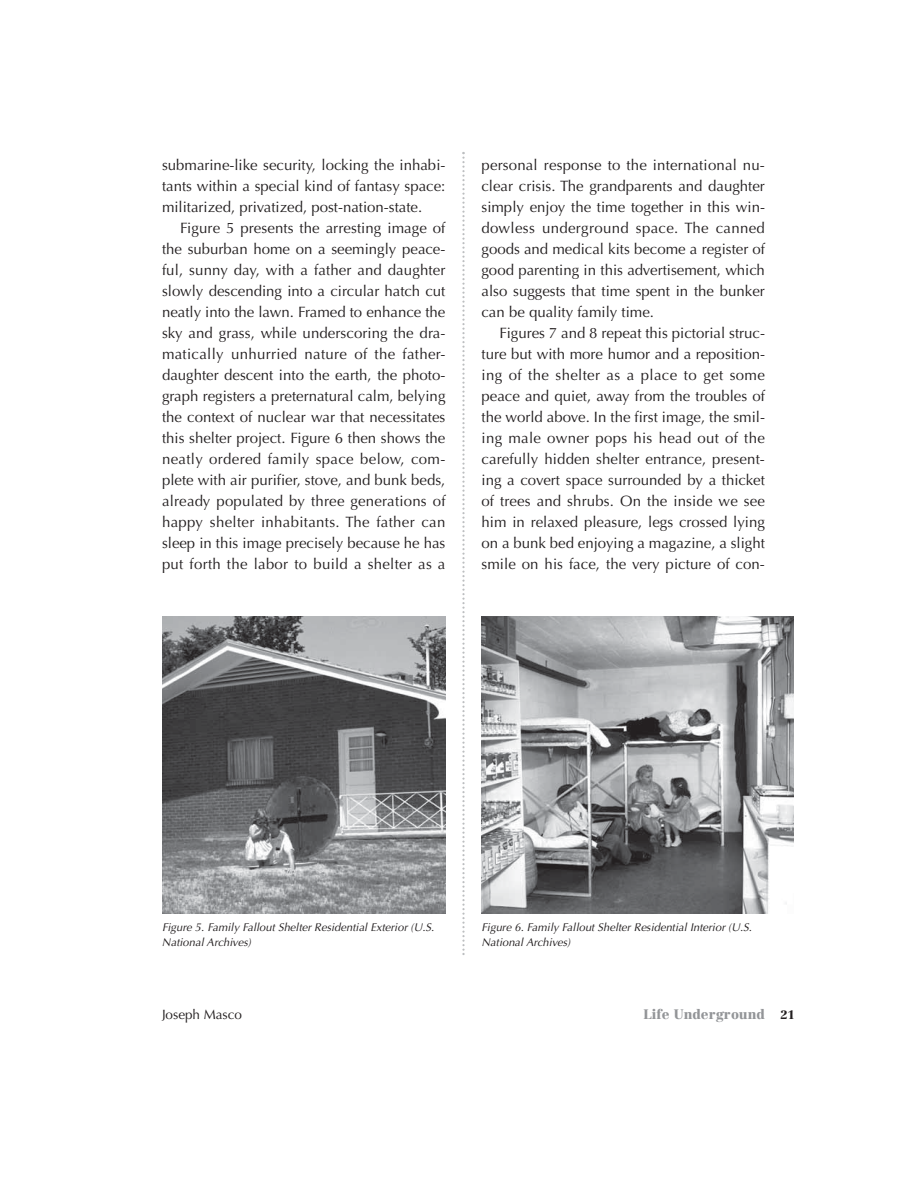
<style>
.page{position:relative;width:918px;height:1188px;background:#fff}
.page>*{position:absolute;margin:0;border:0;box-sizing:border-box;transform-origin:0 0}
.t1{font:15px/21px "Optima";color:#231f20;text-align:justify}
.t2{font:900 13.5px "Centennial";color:#939598}
.t3{font:13.5px "Optima";color:#231f20}
.t4{font:italic 11.25px/15px "Optima";color:#231f20}
.s1{font-size:12px;color:#231f20}
</style>
<div class="page">
<svg style="left:462px;top:152px;width:3px;height:803px"></svg>
<img style="left:482px;top:617px;width:312px;height:296px">
<img style="left:162px;top:617px;width:284px;height:297px">
<p class="t1" style="left:162px;top:155px;width:285px">submarine-like security, locking the inhabi&shy;tants within a special kind of fantasy space: militarized, privatized, post-nation-state.</p>
<p class="t1" style="left:162px;top:218px;width:285px;text-indent:18px">Figure 5 presents the arresting image of the suburban home on a seemingly peace&shy;ful, sunny day, with a father and daughter slowly descending into a circular hatch cut neatly into the lawn. Framed to enhance the sky and grass, while underscoring the dra&shy;matically unhurried nature of the father&shy;daughter descent into the earth, the photo&shy;graph registers a preternatural calm, belying the context of nuclear war that necessitates this shelter project. Figure 6 then shows the neatly ordered family space below, com&shy;plete with air purifier, stove, and bunk beds, already populated by three generations of happy shelter inhabitants. The father can sleep in this image precisely because he has put forth the labor to build a shelter as a</p>
<p class="t1" style="left:482px;top:155px;width:285px">personal response to the international nu&shy;clear crisis. The grandparents and daughter simply enjoy the time together in this win&shy;dowless underground space. The canned goods and medical kits become a register of good parenting in this advertisement, which also suggests that time spent in the bunker can be quality family time.</p>
<p class="t1" style="left:482px;top:323px;width:285px;text-indent:18px">Figures 7 and 8 repeat this pictorial struc&shy;ture but with more humor and a reposition&shy;ing of the shelter as a place to get some peace and quiet, away from the troubles of the world above. In the first image, the smil&shy;ing male owner pops his head out of the carefully hidden shelter entrance, present&shy;ing a covert space surrounded by a thicket of trees and shrubs. On the inside we see him in relaxed pleasure, legs crossed lying on a bunk bed enjoying a magazine, a slight smile on his face, the very picture of con-</p>
<p class="t4" style="left:162px;top:921px;width:274px">Figure 5. Family Fallout Shelter Residential Exterior (U.S.<br>National Archives)</p>
<p class="t4" style="left:482px;top:921px;width:272px">Figure 6. Family Fallout Shelter Residential Interior (U.S.<br>National Archives)</p>
<p class="t3" style="left:162px;top:1008px;width:82px">Joseph Masco</p>
<p class="t2" style="left:643px;top:1008px;width:153px">Life Underground <span class="s1">21</span></p>
</div>
